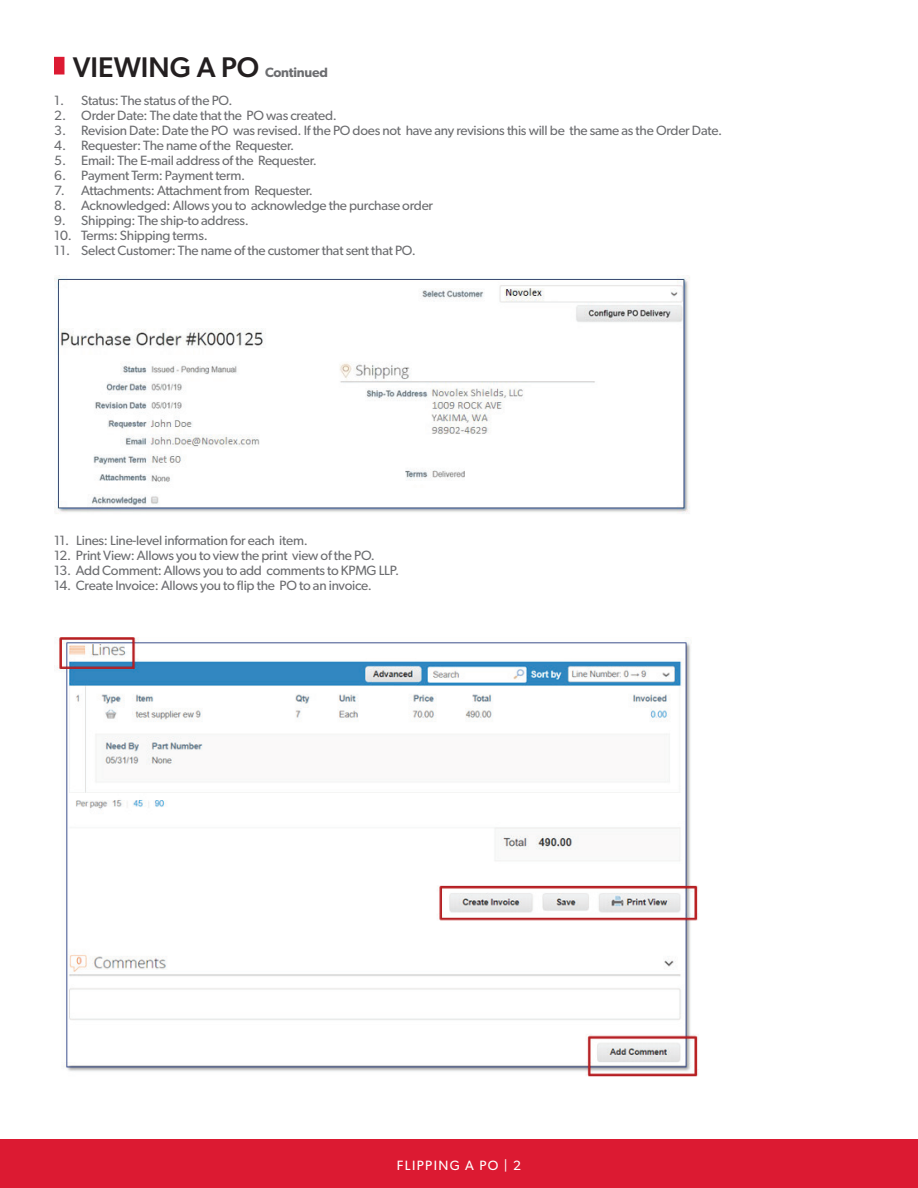
<style>
.page{position:relative;width:918px;height:1188px;background:#fff}
.page>*{position:absolute;margin:0;border:0;box-sizing:border-box;transform-origin:0 0}
.t1{font:500 28.5px "Gibson";color:#231f20}
.t2{font:13.5px "Gibson";letter-spacing:-.02em;color:#6c6d70}
.t3{font:13.5px "Gibson";letter-spacing:.1em;color:#fff}
.s1{font-weight:600;font-size:13.5px;color:#6c6d70}
</style>
<div class="page">
<div style="left:0;top:1139px;width:918px;height:49px;background:#dc1a32"></div>
<div style="left:54px;top:57px;width:10px;height:18px;background:#dc1a32"></div>
<img style="left:54px;top:275px;width:636px;height:239px">
<img style="left:55px;top:637px;width:644px;height:440px">
<h1 class="t1" style="left:73px;top:50px;width:257px">VIEWING A PO <span class="s1">Continued</span></h1>
<p class="t2" style="left:54px;top:92px;width:180px">1. Status: The status of the PO.</p>
<p class="t2" style="left:54px;top:107px;width:284px">2. Order Date: The date that the PO was created.</p>
<p class="t2" style="left:54px;top:122px;width:670px">3. Revision Date: Date the PO was revised. If the PO does not have any revisions this will be the same as the Order Date.</p>
<p class="t2" style="left:54px;top:137px;width:241px">4. Requester: The name of the Requester.</p>
<p class="t2" style="left:54px;top:152px;width:264px">5. Email: The E-mail address of the Requester.</p>
<p class="t2" style="left:54px;top:167px;width:192px">6. Payment Term: Payment term.</p>
<p class="t2" style="left:54px;top:182px;width:260px">7. Attachments: Attachment from Requester.</p>
<p class="t2" style="left:54px;top:197px;width:380px">8. Acknowledged: Allows you to acknowledge the purchase order</p>
<p class="t2" style="left:54px;top:212px;width:196px">9. Shipping: The ship-to address.</p>
<p class="t2" style="left:54px;top:227px;width:155px">10. Terms: Shipping terms.</p>
<p class="t2" style="left:54px;top:242px;width:363px">11. Select Customer: The name of the customer that sent that PO.</p>
<p class="t2" style="left:54px;top:533px;width:255px">11. Lines: Line-level information for each item.</p>
<p class="t2" style="left:54px;top:548px;width:322px">12. Print View: Allows you to view the print view of the PO.</p>
<p class="t2" style="left:54px;top:563px;width:347px">13. Add Comment: Allows you to add comments to KPMG LLP.</p>
<p class="t2" style="left:54px;top:578px;width:320px">14. Create Invoice: Allows you to flip the PO to an invoice.</p>
<p class="t3" style="left:397px;top:1158px;width:126px">FLIPPING A PO | 2</p>
</div>
